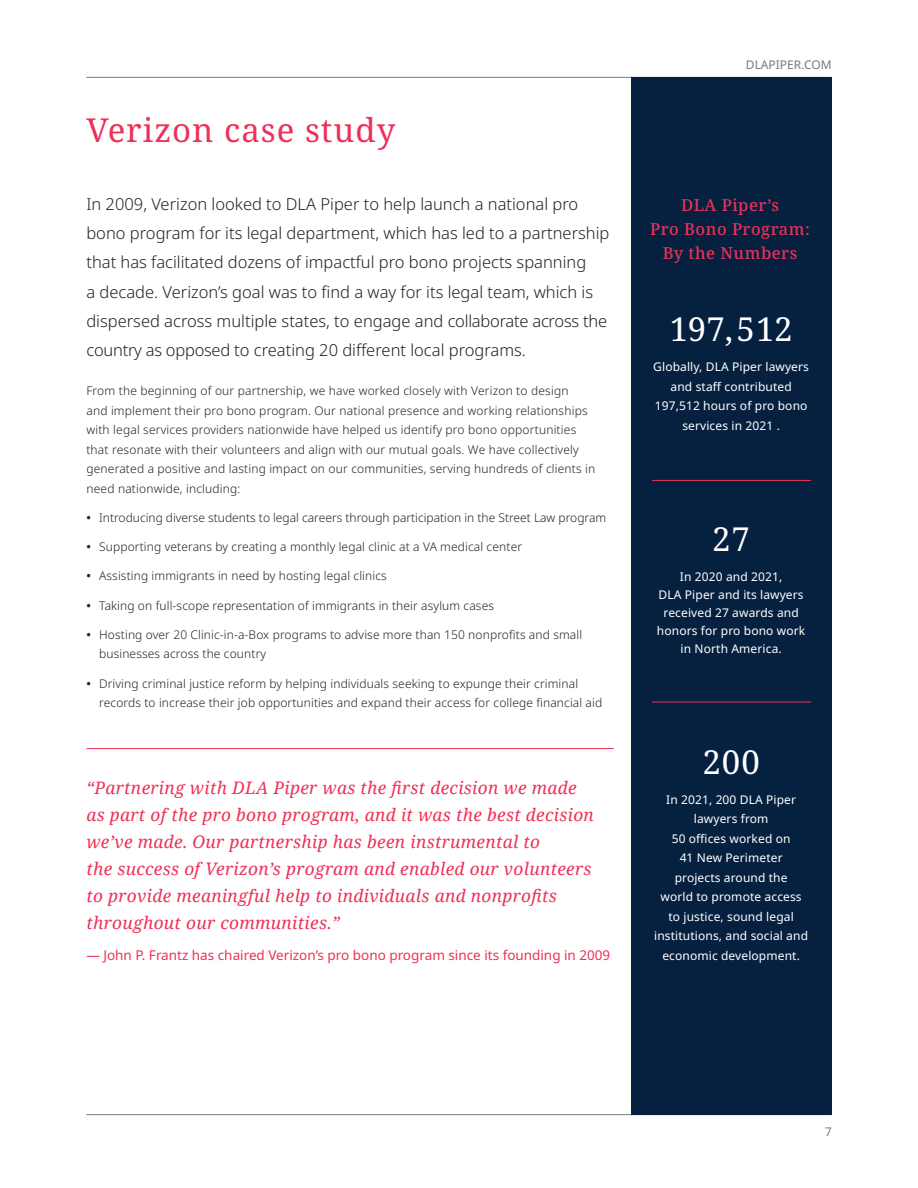
<style>
.page{position:relative;width:918px;height:1188px;background:#fff}
.page>*{position:absolute;margin:0;border:0;box-sizing:border-box;transform-origin:0 0}
.t1{font:33px "Noto Serif";letter-spacing:.03em;color:#ee3058}
.t2{font:33px "Noto Serif";letter-spacing:.03em;color:#fff}
.Pull-out_Quotation{font:italic 17.25px/27px "Noto Serif";letter-spacing:.02em;color:#ee3058}
.Introduction_Text{font:300 16.5px/29.2px "Noto Sans";color:#231f20}
.Subhead_1{font:500 16.5px/24px "Noto Serif";letter-spacing:.03em;color:#ee3058;text-align:center}
.Quotation_Affiliatio{font:13.5px "Noto Sans";color:#ee3058}
.Body_copy{font:300 12px/19.5px "Noto Sans";letter-spacing:.01em;color:#231f20}
.Body_copy_White{font:12px/19.5px "Noto Sans";letter-spacing:.01em;color:#fff;text-align:center}
.t3{font:12px "Noto Sans";color:#787a7d}
.s1{font-weight:600}
</style>
<div class="page">
<hr style="left:86px;top:1114px;width:746px;height:1px;background:#787a7d">
<hr style="left:86px;top:77px;width:746px;height:1px;background:#787a7d">
<div style="left:631px;top:77px;width:201px;height:1038px;background:#062140"></div>
<hr style="left:86px;top:748px;width:528px;height:1px;background:#ee3058">
<hr style="left:652px;top:702px;width:159px;height:1px;background:#ee3058">
<hr style="left:652px;top:480px;width:159px;height:1px;background:#ee3058">
<p class="t1" style="left:86px;top:107px;width:310px">Verizon case study</p>
<p class="Introduction_Text" style="left:86px;top:190px;width:525px">In 2009, Verizon looked to DLA Piper to help launch a national pro bono program for its legal department, which has led to a partnership that has facilitated dozens of impactful pro bono projects spanning<br>a decade. Verizon’s goal was to find a way for its legal team, which is dispersed across multiple states, to engage and collaborate across the country as opposed to creating 20 different local programs.</p>
<p class="Body_copy" style="left:86px;top:381px;width:511px">From the beginning of our partnership, we have worked closely with Verizon to design<br>and implement their pro bono program. Our national presence and working relationships with legal services providers nationwide have helped us identify pro bono opportunities that resonate with their volunteers and align with our mutual goals. We have collectively generated a positive and lasting impact on our communities, serving hundreds of clients in need nationwide, including:</p>
<p class="Body_copy" style="left:86px;top:508px;width:521px"><span class="s1">•</span> Introducing diverse students to legal careers through participation in the Street Law program</p>
<p class="Body_copy" style="left:86px;top:537px;width:437px"><span class="s1">•</span> Supporting veterans by creating a monthly legal clinic at a VA medical center</p>
<p class="Body_copy" style="left:86px;top:567px;width:302px"><span class="s1">•</span> Assisting immigrants in need by hosting legal clinics</p>
<p class="Body_copy" style="left:86px;top:596px;width:409px"><span class="s1">•</span> Taking on full-scope representation of immigrants in their asylum cases</p>
<p class="Body_copy" style="left:99px;top:625px;width:485px;text-indent:-13px"><span class="s1">•</span> Hosting over 20 Clinic-in-a-Box programs to advise more than 150 nonprofits and small businesses across the country</p>
<p class="Body_copy" style="left:99px;top:674px;width:505px;text-indent:-13px"><span class="s1">•</span> Driving criminal justice reform by helping individuals seeking to expunge their criminal records to increase their job opportunities and expand their access for college financial aid</p>
<p class="Pull-out_Quotation" style="left:86px;top:774px;width:509px">“Partnering with DLA Piper was the first decision we made as part of the pro bono program, and it was the best decision we’ve made. Our partnership has been instrumental to<br>the success of Verizon’s program and enabled our volunteers to provide meaningful help to individuals and nonprofits throughout our communities.”</p>
<p class="Quotation_Affiliatio" style="left:86px;top:945px;width:525px">— John P. Frantz has chaired Verizon’s pro bono program since its founding in 2009</p>
<p class="t3" style="left:746px;top:56px;width:87px">DLAPIPER.COM</p>
<p class="Subhead_1" style="left:650px;top:194px;width:161px">DLA Piper’s<br>Pro Bono Program:<br>By the Numbers</p>
<p class="t2" style="left:670px;top:306px;width:124px">197,512</p>
<p class="Body_copy_White" style="left:653px;top:358px;width:157px">Globally, DLA Piper lawyers and staff contributed<br>197,512 hours of pro bono services in 2021 .</p>
<p class="t2" style="left:712px;top:517px;width:39px">27</p>
<p class="Body_copy_White" style="left:657px;top:568px;width:150px;line-height:18px">In 2020 and 2021,<br>DLA Piper and its lawyers received 27 awards and honors for pro bono work in North America.</p>
<p class="t2" style="left:702px;top:739px;width:59px">200</p>
<p class="Body_copy_White" style="left:654px;top:790px;width:155px">In 2021, 200 DLA Piper lawyers from<br>50 offices worked on<br>41 New Perimeter<br>projects around the<br>world to promote access to justice, sound legal institutions, and social and economic development.</p>
<p class="t3" style="left:825px;top:1123px;width:8px">7</p>
</div>
